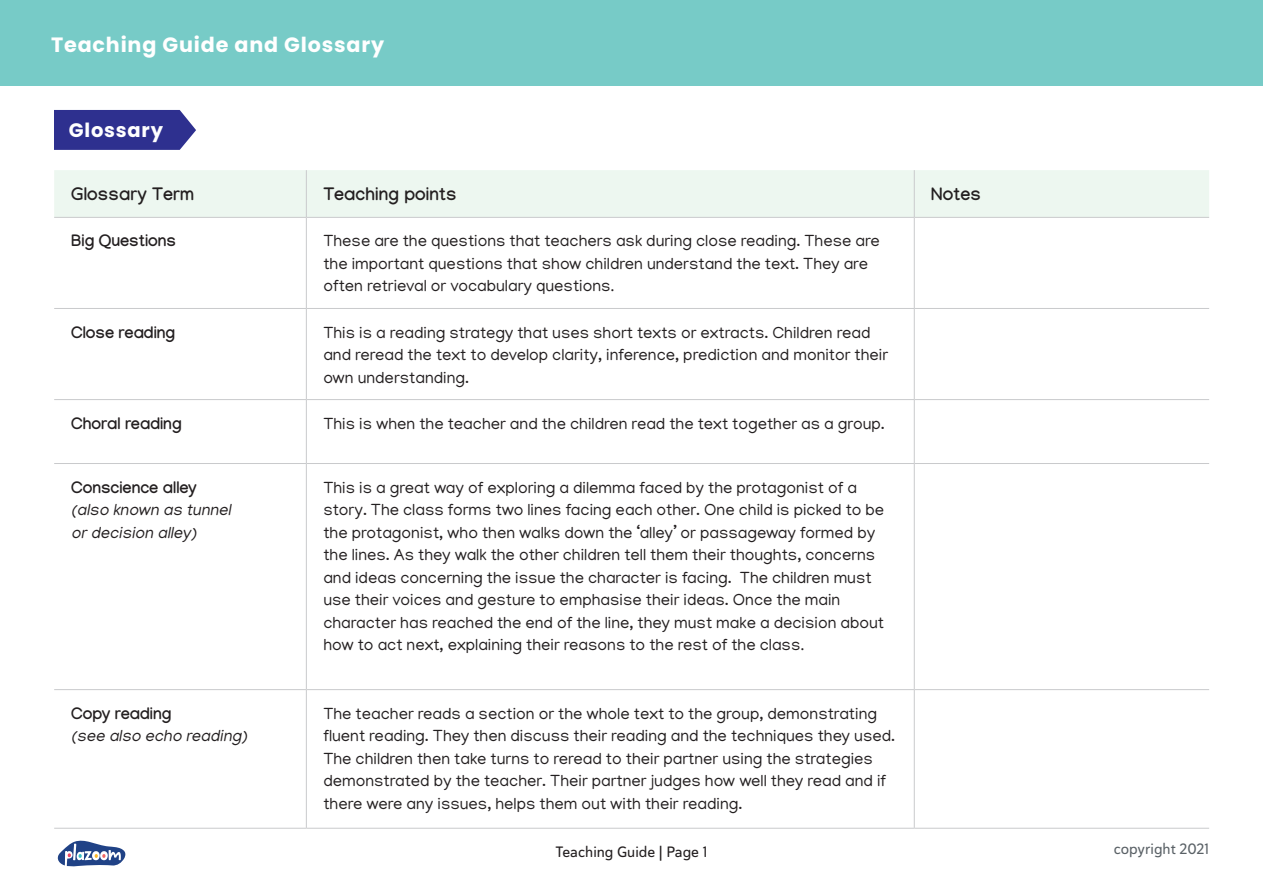
<style>
.page{position:relative;width:1263px;height:893px;background:#fff}
.page>*{position:absolute;margin:0;border:0;box-sizing:border-box;transform-origin:0 0}
.t1{font:700 20.7px "Poppins";letter-spacing:.04em;color:#fff}
.t2{font:700 19.5px "Poppins";letter-spacing:.04em;color:#fff}
.t3{font:700 18px "Manjari";letter-spacing:.01em;color:#231f20}
.t4{font:16.5px/22.5px "Manjari";color:#231f20}
.t5{font:700 16.5px "Manjari";color:#231f20}
.t6{font:italic 16.5px/22.5px "Manjari";color:#231f20}
.t7{font:15px "Haboro Soft Nor Med";color:#231f20}
.t8{font:15px "Haboro Soft Nor Med";color:#5a6166}
.s1{font-family:"Minion Pro";font-size:18px}
</style>
<div class="page">
<div style="left:0;top:0;width:1263px;height:85px;background:#77cbc7"></div>
<svg style="left:54px;top:110px;width:142px;height:40px"></svg>
<svg style="left:57px;top:840px;width:68px;height:27px"></svg>
<div style="left:54px;top:170px;width:1155px;height:47px;background:#edf7f0"></div>
<hr style="left:306px;top:170px;width:1px;height:47px;background:#c9cacc">
<hr style="left:914px;top:170px;width:1px;height:47px;background:#c9cacc">
<hr style="left:54px;top:217px;width:252px;height:1px;background:#c9cacc">
<hr style="left:306px;top:217px;width:608px;height:1px;background:#c9cacc">
<hr style="left:306px;top:218px;width:1px;height:90px;background:#c9cacc">
<hr style="left:914px;top:217px;width:295px;height:1px;background:#c9cacc">
<hr style="left:914px;top:218px;width:1px;height:90px;background:#c9cacc">
<hr style="left:54px;top:308px;width:252px;height:1px;background:#c9cacc">
<hr style="left:306px;top:308px;width:608px;height:1px;background:#c9cacc">
<hr style="left:306px;top:309px;width:1px;height:90px;background:#c9cacc">
<hr style="left:914px;top:308px;width:295px;height:1px;background:#c9cacc">
<hr style="left:914px;top:309px;width:1px;height:90px;background:#c9cacc">
<hr style="left:54px;top:399px;width:252px;height:1px;background:#c9cacc">
<hr style="left:306px;top:399px;width:608px;height:1px;background:#c9cacc">
<hr style="left:306px;top:400px;width:1px;height:63px;background:#c9cacc">
<hr style="left:914px;top:399px;width:295px;height:1px;background:#c9cacc">
<hr style="left:914px;top:400px;width:1px;height:63px;background:#c9cacc">
<hr style="left:54px;top:463px;width:252px;height:1px;background:#c9cacc">
<hr style="left:306px;top:463px;width:608px;height:1px;background:#c9cacc">
<hr style="left:306px;top:464px;width:1px;height:225px;background:#c9cacc">
<hr style="left:914px;top:463px;width:295px;height:1px;background:#c9cacc">
<hr style="left:914px;top:464px;width:1px;height:225px;background:#c9cacc">
<hr style="left:54px;top:689px;width:252px;height:1px;background:#c9cacc">
<hr style="left:306px;top:689px;width:608px;height:1px;background:#c9cacc">
<hr style="left:306px;top:690px;width:1px;height:138px;background:#c9cacc">
<hr style="left:914px;top:689px;width:295px;height:1px;background:#c9cacc">
<hr style="left:914px;top:690px;width:1px;height:138px;background:#c9cacc">
<hr style="left:54px;top:828px;width:252px;height:1px;background:#c9cacc">
<hr style="left:306px;top:828px;width:608px;height:1px;background:#c9cacc">
<hr style="left:914px;top:828px;width:295px;height:1px;background:#c9cacc">
<p class="t1" style="left:51px;top:33px;width:335px">Teaching Guide and Glossary</p>
<p class="t2" style="left:69px;top:119px;width:96px">Glossary</p>
<p class="t3" style="left:71px;top:184px;width:125px">Glossary Term</p>
<p class="t3" style="left:323px;top:184px;width:135px">Teaching points</p>
<p class="t3" style="left:931px;top:184px;width:51px">Notes</p>
<p class="t5" style="left:71px;top:231px;width:106px">Big Questions</p>
<p class="t4" style="left:323px;top:229px;width:558px">These are the questions that teachers ask during close reading. These are the important questions that show children understand the text. They are often retrieval or vocabulary questions<span class="s1">.</span></p>
<p class="t5" style="left:71px;top:322px;width:106px">Close reading</p>
<p class="t4" style="left:323px;top:321px;width:566px">This is a reading strategy that uses short texts or extracts. Children read and reread the text to develop clarity, inference, prediction and monitor their own understanding.</p>
<p class="t5" style="left:71px;top:413px;width:112px">Choral reading</p>
<p class="t4" style="left:323px;top:412px;width:563px">This is when the teacher and the children read the text together as a group.</p>
<p class="t5" style="left:71px;top:477px;width:127px">Conscience alley</p>
<p class="t6" style="left:71px;top:498px;width:166px">(also known as tunnel ordecision alley)</p>
<p class="t5" style="left:71px;top:703px;width:102px">Copy reading</p>
<p class="t6" style="left:71px;top:724px;width:182px">(see also echo reading)</p>
<p class="t4" style="left:323px;top:476px;width:562px">This is a great way of exploring a dilemma faced by the protagonist of a story. The class forms two lines facing each other. One child is picked to be the protagonist, who then walks down the ‘alley’ or passageway formed by the lines. As they walk the other children tell them their thoughts, concerns and ideas concerning the issue the character is facing. The children must use their voices and gesture to emphasise their ideas. Once the main character has reached the end of the line, they must make a decision about how to act next, explaining their reasons to the rest of the class<span class="s1">.</span></p>
<p class="t4" style="left:323px;top:702px;width:573px">The teacher reads a section or the whole text to the group, demonstrating fluent reading. They then discuss their reading and the techniques they used.<br>The children then take turns to reread to their partner using the strategies demonstrated by the teacher. Their partner judges how well they read and if there were any issues, helps them out with their reading.</p>
<p class="t7" style="left:556px;top:841px;width:153px">Teaching Guide | Page 1</p>
<p class="t8" style="left:1114px;top:839px;width:97px">copyright 2021</p>
</div>
